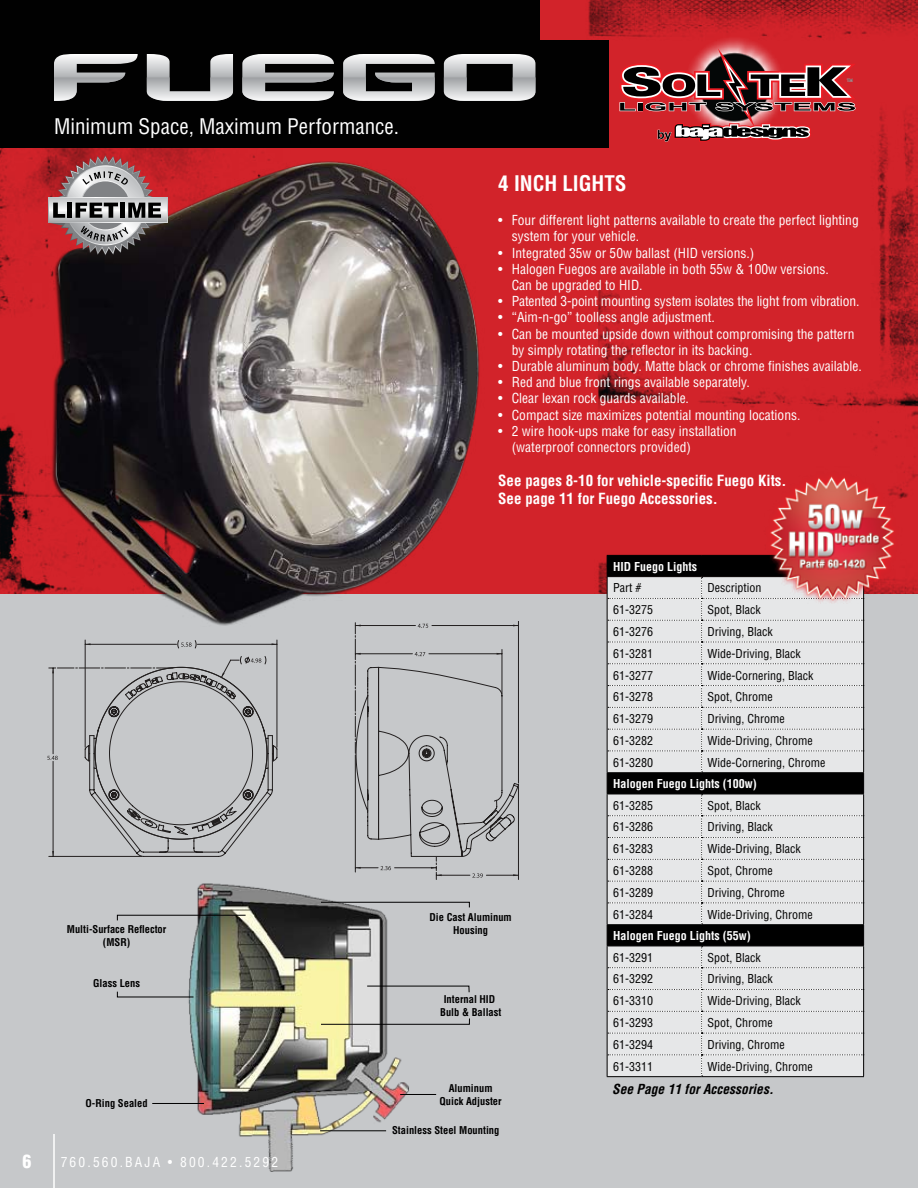
<style>
.page{position:relative;width:918px;height:1188px;background:#fff}
.page>*{position:absolute;margin:0;border:0;box-sizing:border-box;transform-origin:0 0}
.t1{font:condensed 21px "Helvetica";color:#fff}
.t2{font:700 condensed 21px "Helvetica";color:#fff}
.t3{font:900 condensed 18px "Helvetica";color:#fff}
.t4{font:700 condensed 15px/18px "Helvetica";color:#fff}
.t5{font:condensed 13.5px/16.2px "Helvetica";color:#fff}
.t6{font:condensed 13.5px "Helvetica";letter-spacing:.16em;color:#fff}
.t7{font:italic 700 condensed 13.5px "Helvetica";color:#000}
.t8{font:condensed 12px "Helvetica";color:#000}
.t9{font:700 condensed 12px "Helvetica";color:#fff}
.t10{font:700 condensed 10.5px/12.6px "Helvetica";color:#000;text-align:center}
</style>
<div class="page">
<img style="left:0;top:0;width:918px;height:594px">
<div style="left:0;top:40px;width:609px;height:108px;background:#010101"></div>
<div style="left:0;top:0;width:540px;height:106px;background:#010101"></div>
<svg style="left:54px;top:54px;width:481px;height:47px"></svg>
<div style="left:0;top:594px;width:918px;height:594px;background:#c6c8ca"></div>
<hr style="left:607px;top:555px;width:95px;height:1px;background:#000">
<hr style="left:702px;top:555px;width:162px;height:1px;background:#000">
<svg style="left:607px;top:556px;width:257px;height:521px;background:#c8c9ca"></svg>
<hr style="left:607px;top:794px;width:95px;height:1px;background:#000">
<hr style="left:702px;top:794px;width:162px;height:1px;background:#000">
<hr style="left:607px;top:946px;width:95px;height:1px;background:#000">
<hr style="left:702px;top:946px;width:162px;height:1px;background:#000">
<img style="left:19px;top:148px;width:495px;height:505px">
<img style="left:116px;top:850px;width:354px;height:322px">
<svg style="left:117px;top:914px;width:129px;height:7px"></svg>
<hr style="left:518px;top:621px;width:1px;height:162px;background:#221f1f">
<svg style="left:355px;top:623px;width:164px;height:257px"></svg>
<svg style="left:47px;top:640px;width:230px;height:217px"></svg>
<svg style="left:117px;top:991px;width:77px;height:7px"></svg>
<hr style="left:152px;top:1103px;width:52px;height:1px;background:#000">
<svg style="left:320px;top:902px;width:150px;height:6px"></svg>
<svg style="left:366px;top:985px;width:104px;height:8px"></svg>
<svg style="left:320px;top:1018px;width:150px;height:7px"></svg>
<hr style="left:400px;top:1094px;width:36px;height:1px;background:#000">
<hr style="left:320px;top:1130px;width:66px;height:1px;background:#000">
<img style="left:683px;top:35px;width:103px;height:13px">
<svg style="left:620px;top:48px;width:236px;height:94px;background:#9c3e42"></svg>
<hr style="left:53px;top:1134px;width:2px;height:54px;background:#fff">
<svg style="left:48px;top:155px;width:119px;height:100px;background:#956d70"></svg>
<img style="left:755px;top:466px;width:153px;height:153px">
<h2 class="t3" style="left:22px;top:1150px;width:10px">6</h2>
<h1 class="t1" style="left:54px;top:113px;width:347px">Minimum Space, Maximum Performance.</h1>
<p class="t10" style="left:67px;top:923px;width:101px">Multi-Surface Reflector (MSR)</p>
<p class="t10" style="left:93px;top:977px;width:48px">Glass Lens</p>
<h1 class="t2" style="left:498px;top:171px;width:130px">4 INCH LIGHTS</h1>
<p class="t5" style="left:512px;top:212px;width:349px;text-indent:-14px">• Four different light patterns available to create the perfect lighting system for your vehicle.</p>
<p class="t5" style="left:498px;top:244px;width:258px">• Integrated 35w or 50w ballast (HID versions.)</p>
<p class="t5" style="left:512px;top:260px;width:319px;text-indent:-14px">• Halogen Fuegos are available in both 55w &amp; 100w versions.<br>Can be upgraded to HID.</p>
<p class="t5" style="left:498px;top:293px;width:363px">• Patented 3-point mounting system isolates the light from vibration.</p>
<p class="t5" style="left:498px;top:309px;width:218px">• “Aim-n-go” toolless angle adjustment.</p>
<p class="t5" style="left:512px;top:325px;width:344px;text-indent:-14px">• Can be mounted upside down without compromising the pattern by simply rotating the reflector in its backing.</p>
<p class="t5" style="left:498px;top:358px;width:365px">• Durable aluminum body. Matte black or chrome finishes available.</p>
<p class="t5" style="left:498px;top:374px;width:253px">• Red and blue front rings available separately.</p>
<p class="t5" style="left:498px;top:390px;width:192px">• Clear lexan rock guards available.</p>
<p class="t5" style="left:498px;top:406px;width:304px">• Compact size maximizes potential mounting locations.</p>
<p class="t5" style="left:512px;top:422px;width:226px;text-indent:-14px">• 2 wire hook-ups make for easy installation (waterproof connectors provided)</p>
<p class="t4" style="left:498px;top:472px;width:290px">See pages 8-10 for vehicle-specific Fuego Kits.<br>See page 11 for Fuego Accessories.</p>
<p class="t10" style="left:429px;top:911px;width:84px">Die Cast Aluminum<br>Housing</p>
<p class="t10" style="left:440px;top:993px;width:63px">Internal HID<br>Bulb &amp; Ballast</p>
<p class="t9" style="left:613px;top:559px;width:85px">HID Fuego Lights</p>
<p class="t8" style="left:613px;top:581px;width:30px">Part #</p>
<p class="t8" style="left:708px;top:581px;width:55px">Description</p>
<p class="t8" style="left:613px;top:602px;width:41px">61-3275</p>
<p class="t8" style="left:708px;top:602px;width:55px">Spot, Black</p>
<p class="t8" style="left:613px;top:624px;width:41px">61-3276</p>
<p class="t8" style="left:708px;top:624px;width:67px">Driving, Black</p>
<p class="t8" style="left:613px;top:646px;width:41px">61-3281</p>
<p class="t8" style="left:708px;top:646px;width:95px">Wide-Driving, Black</p>
<p class="t8" style="left:613px;top:668px;width:41px">61-3277</p>
<p class="t8" style="left:708px;top:668px;width:107px">Wide-Cornering, Black</p>
<p class="t8" style="left:613px;top:689px;width:41px">61-3278</p>
<p class="t8" style="left:708px;top:689px;width:67px">Spot, Chrome</p>
<p class="t8" style="left:613px;top:711px;width:41px">61-3279</p>
<p class="t8" style="left:708px;top:711px;width:79px">Driving, Chrome</p>
<p class="t8" style="left:613px;top:733px;width:41px">61-3282</p>
<p class="t8" style="left:708px;top:733px;width:107px">Wide-Driving, Chrome</p>
<p class="t8" style="left:613px;top:755px;width:41px">61-3280</p>
<p class="t8" style="left:708px;top:755px;width:119px">Wide-Cornering, Chrome</p>
<p class="t9" style="left:613px;top:776px;width:145px">Halogen Fuego Lights (100w)</p>
<p class="t8" style="left:613px;top:798px;width:41px">61-3285</p>
<p class="t8" style="left:708px;top:798px;width:55px">Spot, Black</p>
<p class="t8" style="left:613px;top:820px;width:41px">61-3286</p>
<p class="t8" style="left:708px;top:820px;width:67px">Driving, Black</p>
<p class="t8" style="left:613px;top:841px;width:41px">61-3283</p>
<p class="t8" style="left:708px;top:841px;width:95px">Wide-Driving, Black</p>
<p class="t8" style="left:613px;top:863px;width:41px">61-3288</p>
<p class="t8" style="left:708px;top:863px;width:67px">Spot, Chrome</p>
<p class="t8" style="left:613px;top:885px;width:41px">61-3289</p>
<p class="t8" style="left:708px;top:885px;width:79px">Driving, Chrome</p>
<p class="t8" style="left:613px;top:907px;width:41px">61-3284</p>
<p class="t8" style="left:708px;top:907px;width:107px">Wide-Driving, Chrome</p>
<p class="t9" style="left:613px;top:928px;width:139px">Halogen Fuego Lights (55w)</p>
<p class="t8" style="left:613px;top:950px;width:41px">61-3291</p>
<p class="t8" style="left:708px;top:950px;width:55px">Spot, Black</p>
<p class="t8" style="left:613px;top:972px;width:41px">61-3292</p>
<p class="t8" style="left:708px;top:972px;width:67px">Driving, Black</p>
<p class="t8" style="left:613px;top:993px;width:41px">61-3310</p>
<p class="t8" style="left:708px;top:993px;width:95px">Wide-Driving, Black</p>
<p class="t8" style="left:613px;top:1015px;width:41px">61-3293</p>
<p class="t8" style="left:708px;top:1015px;width:67px">Spot, Chrome</p>
<p class="t8" style="left:613px;top:1037px;width:41px">61-3294</p>
<p class="t8" style="left:708px;top:1037px;width:79px">Driving, Chrome</p>
<p class="t8" style="left:613px;top:1059px;width:41px">61-3311</p>
<p class="t8" style="left:708px;top:1059px;width:107px">Wide-Driving, Chrome</p>
<p class="t10" style="left:86px;top:1096px;width:64px">O-Ring Sealed</p>
<p class="t6" style="left:61px;top:1153px;width:219px">760.560.BAJA • 800.422.5292</p>
<p class="t10" style="left:440px;top:1082px;width:64px">Aluminum<br>Quick Adjuster</p>
<p class="t10" style="left:392px;top:1124px;width:109px">Stainless Steel Mounting</p>
<p class="t7" style="left:612px;top:1081px;width:163px">See Page 11 for Accessories.</p>
</div>
